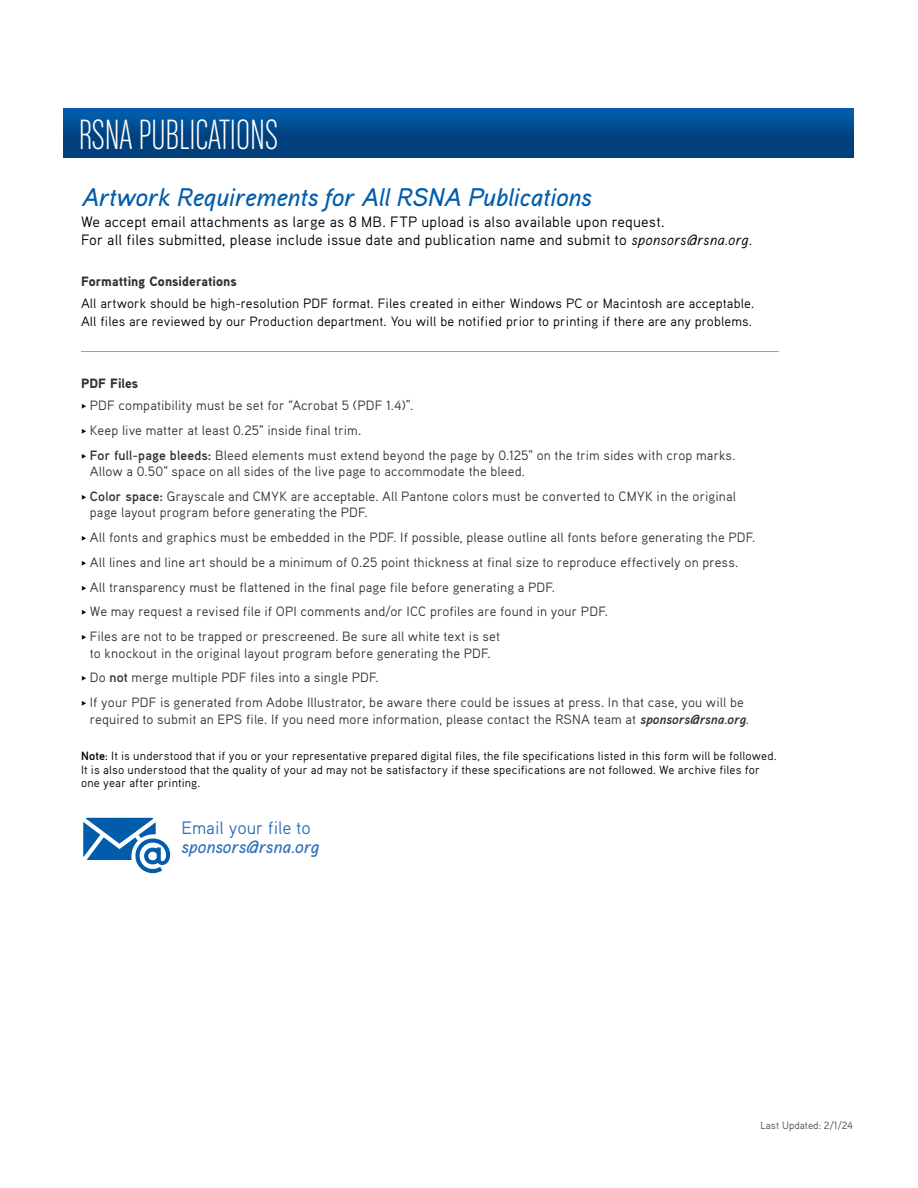
<style>
.page{position:relative;width:918px;height:1188px;background:#fff}
.page>*{position:absolute;margin:0;border:0;box-sizing:border-box;transform-origin:0 0}
.t1{font:45px "Chalet Comprime Milan Sixty";color:#fff}
.t2{font:italic 500 25.5px "Aaux Pro OT";letter-spacing:-.005em;color:#015dab}
.t3{font:italic 500 18px "Aaux Pro OT";color:#2f71b7}
.t4{font:18px "Aaux Pro OT Regular OSF";color:#2f71b7}
.t5{font:15px/18px "Aaux Pro OT";letter-spacing:.01em;color:#000}
.t6{font:13.5px/24.8px "Aaux Pro OT";letter-spacing:.005em;color:#333}
.t7{font:13.5px/18px "Aaux Pro OT";letter-spacing:.01em;color:#000}
.t8{font:900 13.5px "Aaux Pro OT";letter-spacing:.005em;color:#333}
.t9{font:12px/13.5px "Aaux Pro OT";letter-spacing:.01em;color:#000}
.t10{font:10.5px "Aaux Pro OT";color:#4b4c4d}
.s1{font-style:italic}
.s2{font-family:"Aaux Pro OT Bold OSF"}
.s3{font-weight:700;font-style:italic}
.s4{font-weight:700}
</style>
<div class="page">
<div style="left:64px;top:108px;width:789px;height:50px;background:linear-gradient(to bottom,#015ca8,#003a71)"></div>
<hr style="left:81px;top:351px;width:698px;height:1px;background:#94a0a9">
<svg style="left:83px;top:818px;width:87px;height:55px"></svg>
<h1 class="t1" style="left:79px;top:110px;width:201px">RSNA PUBLICATIONS</h1>
<h2 class="t2" style="left:81px;top:181px;width:512px">Artwork Requirements for All RSNA Publications</h2>
<p class="t5" style="left:81px;top:212px;width:673px">We accept email attachments as large as 8 MB. FTP upload is also available upon request.<br>For all files submitted, please include issue date and publication name and submit to <span class="s1">sponsors@rsna.org.</span></p>
<p class="t8" style="left:81px;top:272px;width:157px">Formatting Considerations</p>
<p class="t7" style="left:81px;top:294px;width:675px">All artwork should be high-resolution PDF format. Files created in either Windows PC or Macintosh are acceptable.<br>All files are reviewed by our Production department. You will be notified prior to printing if there are any problems.</p>
<p class="t8" style="left:81px;top:374px;width:59px">PDF Files</p>
<p class="t6" style="left:90px;top:393px;width:647px">PDF compatibility must be set for “Acrobat 5 (PDF 1.4)”.<br>Keep live matter at least 0.25" inside final trim.<br><span class="s2">For full-page bleeds:</span> Bleed elements must extend beyond the page by 0.125" on the trim sides with crop marks.</p>
<p class="t6" style="left:90px;top:459px;width:648px">Allow a 0.50" space on all sides of the live page to accommodate the bleed.<br><span class="s2">Color space:</span> Grayscale and CMYK are acceptable. All Pantone colors must be converted to CMYK in the original</p>
<p class="t6" style="left:90px;top:500px;width:667px">page layout program before generating the PDF.<br>All fonts and graphics must be embedded in the PDF. If possible, please outline all fonts before generating the PDF.<br>All lines and line art should be a minimum of 0.25 point thickness at final size to reproduce effectively on press.<br>All transparency must be flattened in the final page file before generating a PDF.<br>We may request a revised file if OPI comments and/or ICC profiles are found in your PDF.<br>Files are not to be trapped or prescreened. Be sure all white text is set</p>
<p class="t6" style="left:90px;top:640px;width:656px">to knockout in the original layout program before generating the PDF.<br>Do <span class="s2">not</span> merge multiple PDF files into a single PDF.<br>If your PDF is generated from Adobe Illustrator, be aware there could be issues at press. In that case, you will be</p>
<p class="t6" style="left:90px;top:706px;width:661px">required to submit an EPS file. If you need more information, please contact the RSNA team at <span class="s3">sponsors@rsna.org</span>.</p>
<p class="t9" style="left:81px;top:749px;width:697px"><span class="s4">Note</span>: It is understood that if you or your representative prepared digital files, the file specifications listed in this form will be followed.<br>It is also understood that the quality of your ad may not be satisfactory if these specifications are not followed. We archive files for one year after printing.</p>
<h3 class="t4" style="left:181px;top:816px;width:131px">Email your file to</h3>
<h3 class="t3" style="left:181px;top:836px;width:140px">sponsors@rsna.org</h3>
<p class="t10" style="left:760px;top:1118px;width:94px">Last Updated: 2/1/24</p>
</div>
